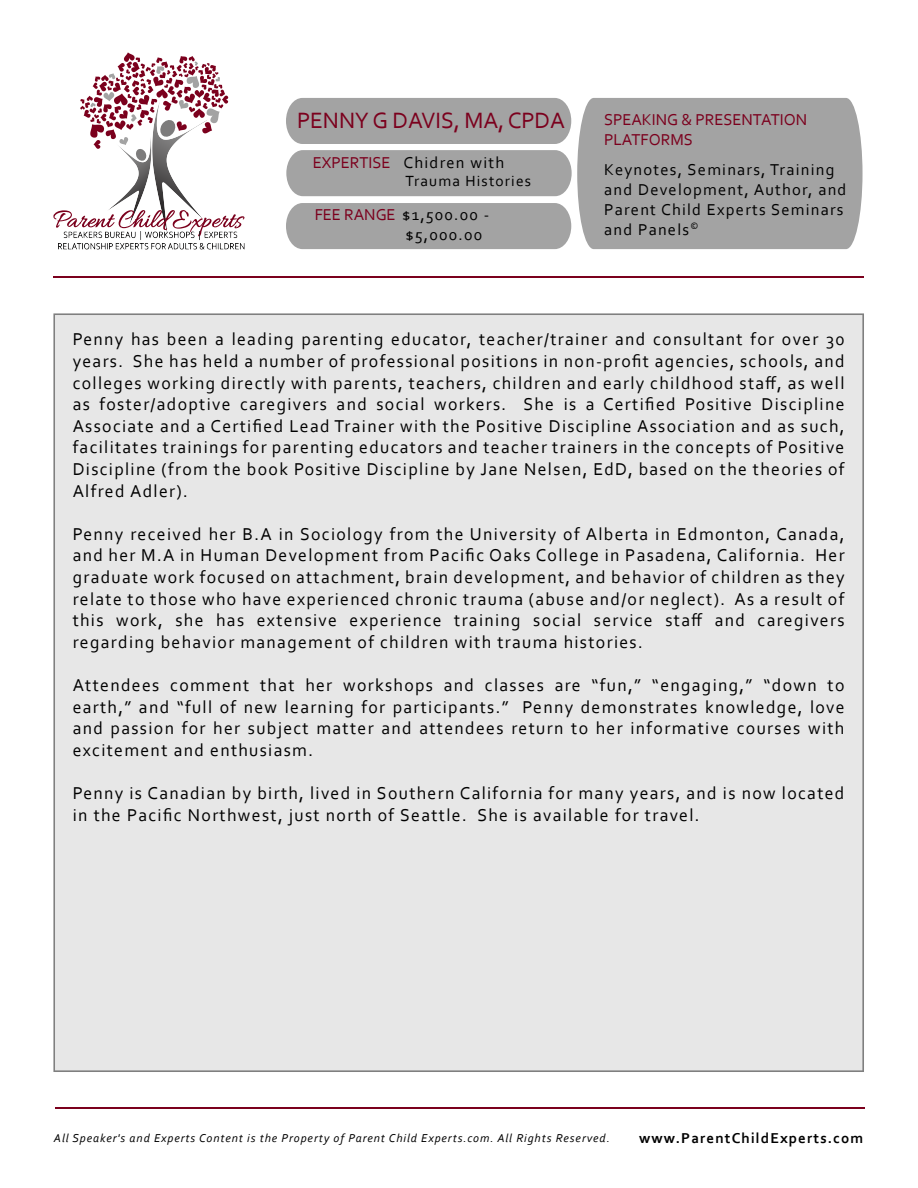
<style>
.page{position:relative;width:918px;height:1188px;background:#fff}
.page>*{position:absolute;margin:0;border:0;box-sizing:border-box;transform-origin:0 0}
.t1{font:23.25px "Corbel";letter-spacing:-.005em;color:#7b001d}
.t2{font:18px/21.6px "Corbel";letter-spacing:.075em;color:#000;text-align:justify}
.t3{font:16.5px/19.8px "Corbel";letter-spacing:.075em;color:#000}
.t4{font:16.5px/19.8px "Corbel";letter-spacing:-.005em;color:#7b001d}
.t5{font:16.5px/19.8px "Corbel";letter-spacing:.025em;color:#000}
.t6{font:15.45px "Corbel";letter-spacing:.075em;color:#000}
.t7{font:700 15px "Corbel";letter-spacing:.075em;color:#000}
.t8{font:italic 12px "Corbel";letter-spacing:.075em;color:#000}
.s1{color:#7b001d}
</style>
<div class="page">
<img style="left:152px;top:162px;width:43px;height:48px">
<img style="left:108px;top:162px;width:43px;height:48px">
<svg style="left:80px;top:52px;width:148px;height:110px"></svg>
<svg style="left:53px;top:210px;width:191px;height:22px"></svg>
<img style="left:58px;top:232px;width:186px;height:17px">
<hr style="left:55px;top:1107px;width:810px;height:1px;background:#7b001d">
<hr style="left:53px;top:276px;width:810px;height:1px;background:#7b001d">
<svg style="left:286px;top:98px;width:577px;height:151px;background:#aaa"></svg>
<p class="t1" style="left:297px;top:106px;width:269px">PENNY G DAVIS, MA, CPDA</p>
<p class="t3" style="left:313px;top:152px;width:193px"><span class="s1">EXPERTISE</span> Chidren with</p>
<p class="t6" style="left:405px;top:172px;width:127px">Trauma Histories</p>
<p class="t5" style="left:405px;top:204px;width:85px;text-indent:-91px"><span class="s1">FEE RANGE</span> $1,500.00 - $5,000.00</p>
<p class="t4" style="left:604px;top:110px;width:204px">SPEAKING &amp; PRESENTATION<br>PLATFORMS</p>
<p class="t3" style="left:604px;top:159px;width:244px">Keynotes, Seminars, Training and Development, Author, and<br>Parent Child Experts Seminars and Panels<sup>©</sup></p>
<p class="t2" style="left:73px;top:328px;width:773px">Penny has been a leading parenting educator, teacher/trainer and consultant for over 30 years. She has held a number of professional positions in non-profit agencies, schools, and colleges working directly with parents, teachers, children and early childhood staff, as well as foster/adoptive caregivers and social workers. She is a Certified Positive Discipline Associate and a Certified Lead Trainer with the Positive Discipline Association and as such, facilitates trainings for parenting educators and teacher trainers in the concepts of Positive Discipline (from the book Positive Discipline by Jane Nelsen, EdD, based on the theories of Alfred Adler).</p>
<p class="t2" style="left:73px;top:523px;width:773px">Penny received her B.A in Sociology from the University of Alberta in Edmonton, Canada, and her M.A in Human Development from Pacific Oaks College in Pasadena, California. Her graduate work focused on attachment, brain development, and behavior of children as they relate to those who have experienced chronic trauma (abuse and/or neglect). As a result of this work, she has extensive experience training social service staff and caregivers regarding behavior management of children with trauma histories.</p>
<p class="t2" style="left:73px;top:674px;width:774px">Attendees comment that her workshops and classes are “fun,” “engaging,” “down to earth,” and “full of new learning for participants.” Penny demonstrates knowledge, love and passion for her subject matter and attendees return to her informative courses with excitement and enthusiasm.</p>
<p class="t2" style="left:73px;top:782px;width:773px">Penny is Canadian by birth, lived in Southern California for many years, and is now located in the Pacific Northwest, just north of Seattle. She is available for travel.</p>
<p class="t8" style="left:54px;top:1131px;width:558px">All Speaker's and Experts Content is the Property of Parent Child Experts.com. All Rights Reserved.</p>
<p class="t7" style="left:639px;top:1129px;width:226px">www.ParentChildExperts.com</p>
</div>
